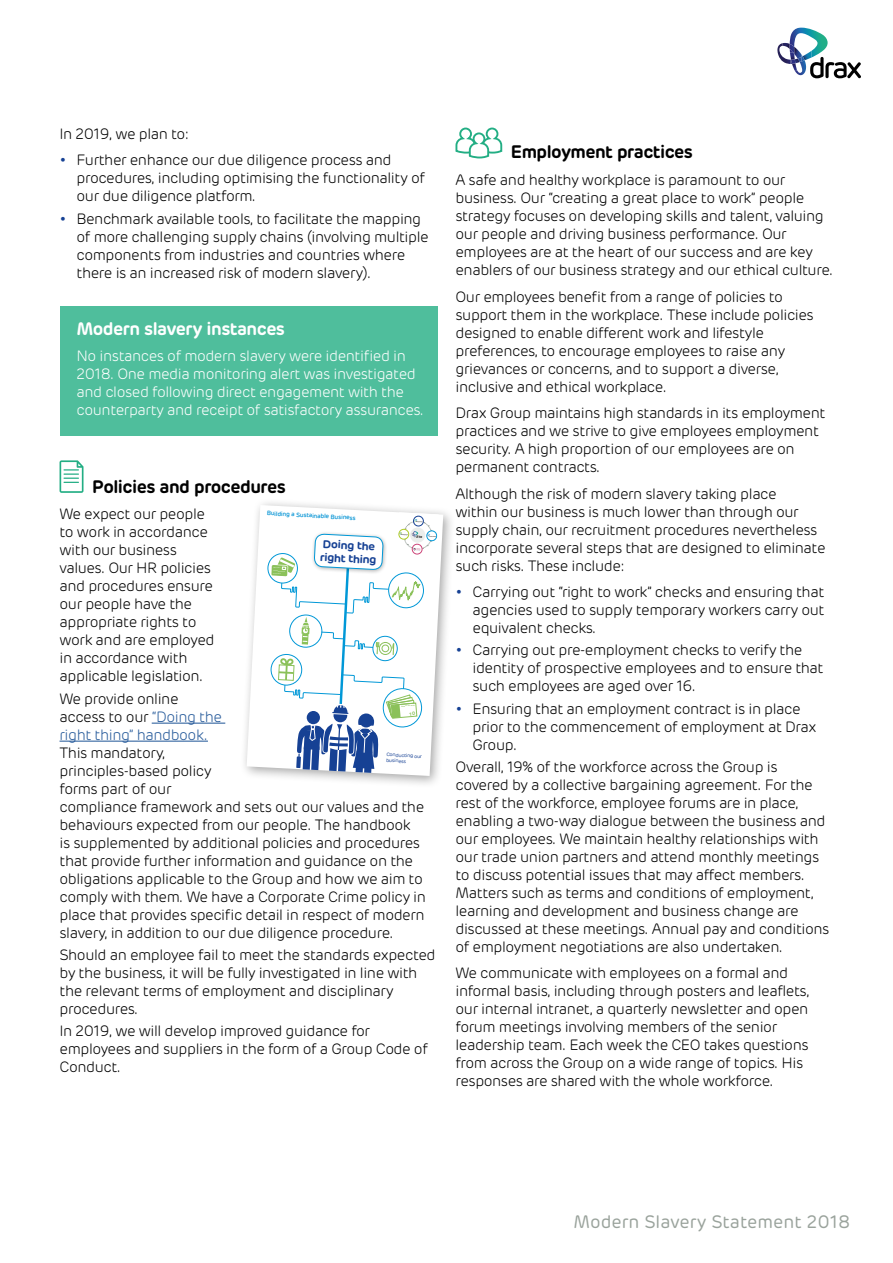
<style>
.page{position:relative;width:893px;height:1263px;background:#fff}
.page>*{position:absolute;margin:0;border:0;box-sizing:border-box;transform-origin:0 0}
.t1{font:600 18px "Rubrik";letter-spacing:-.03em;color:#000}
.t2{font:18px "Rubrik";color:#9aa39c}
.t3{font:600 18px "Rubrik";letter-spacing:-.03em;color:#fff}
.t4{font:300 15px/18px "Rubrik";letter-spacing:-.03em;color:#000}
.t5{font:300 15px/18px "Rubrik";letter-spacing:-.03em;color:#fff}
.t6{font:300 15px/18px "Rubrik";letter-spacing:-.03em;color:#275b9b}
.t7{font:600 11.25px/13.5px "Rubrik";color:#164194;scale:1.08 1}
.t8{font:500 6.3px "Rubrik";color:#0092d4}
.t9{font:4.95px/5.8px "Rubrik";color:#164194;scale:1.08 1}
.t10{font:600 1.65px "Rubrik";color:#8bc15a}
.s1{font-weight:700;color:#164194}
.s2{color:#000}
</style>
<div class="page">
<svg style="left:777px;top:28px;width:84px;height:50px"></svg>
<hr style="left:152px;top:723px;width:73px;height:1px;background:#275b9b">
<hr style="left:60px;top:741px;width:148px;height:1px;background:#275b9b">
<svg style="left:60px;top:460px;width:24px;height:33px"></svg>
<svg style="left:455px;top:127px;width:48px;height:32px"></svg>
<div style="left:239px;top:498px;width:217px;height:290px;background:#000;opacity:.35"></div>
<svg style="left:247px;top:505px;width:196px;height:271px"></svg>
<svg style="left:267px;top:553px;width:31px;height:30px"></svg>
<div style="left:267px;top:553px;width:31px;height:31px;border:1px solid #0098d7;border-radius:50%"></div>
<div style="left:60px;top:306px;width:377px;height:130px;background:#4fbe9c"></div>
<svg style="left:270px;top:512px;width:169px;height:264px"></svg>
<p class="t4" style="left:60px;top:125px;width:131px">In 2019, we plan to:</p>
<p class="t4" style="left:77px;top:151px;width:350px;text-indent:-17px"><span class="s1">•</span> Further enhance our due diligence process and procedures, including optimising the functionality of our due diligence platform.</p>
<p class="t4" style="left:77px;top:210px;width:354px;text-indent:-17px"><span class="s1">•</span> Benchmark available tools, to facilitate the mapping of more challenging supply chains (involving multiple components from industries and countries where there is an increased risk of modern slavery).</p>
<p class="t3" style="left:77px;top:317px;width:210px">Modern slavery instances</p>
<p class="t5" style="left:77px;top:347px;width:349px">No instances of modern slavery were identified in 2018. One media monitoring alert was investigated and closed following direct engagement with the counterparty and receipt of satisfactory assurances.</p>
<p class="t1" style="left:92px;top:475px;width:195px">Policies and procedures</p>
<p class="t4" style="left:60px;top:505px;width:156px">We expect our people to work in accordance with our business values. Our HR policies and procedures ensure our people have the appropriate rights to work and are employed in accordance with applicable legislation.</p>
<p class="t6" style="left:60px;top:690px;width:164px"><span class="s2">We provide online access to our</span> “Doing the right thing” handbook.</p>
<p class="t4" style="left:60px;top:744px;width:368px">This mandatory,<br>principles-based policy<br>forms part of our<br>compliance framework and sets out our values and the behaviours expected from our people. The handbook<br>is supplemented by additional policies and procedures that provide further information and guidance on the obligations applicable to the Group and how we aim to comply with them. We have a Corporate Crime policy in place that provides specific detail in respect of modern slavery, in addition to our due diligence procedure.</p>
<p class="t4" style="left:60px;top:946px;width:378px">Should an employee fail to meet the standards expected by the business, it will be fully investigated in line with the relevant terms of employment and disciplinary procedures.</p>
<p class="t4" style="left:60px;top:1022px;width:370px">In 2019, we will develop improved guidance for employees and suppliers in the form of a Group Code of<br>Conduct.</p>
<p class="t8" style="left:267px;top:509px;width:91px;rotate:3deg">Building a Sustainable Business</p>
<p class="t7" style="left:321px;top:537px;width:54px;rotate:3deg">Doing the right thing</p>
<p class="t10" style="left:401px;top:705px;width:15px;rotate:-5deg">Bank of the world</p>
<p class="t9" style="left:387px;top:751px;width:35px;rotate:3deg">Conducting our business</p>
<p class="t1" style="left:511px;top:141px;width:183px">Employment practices</p>
<p class="t4" style="left:455px;top:171px;width:379px">A safe and healthy workplace is paramount to our business. Our “creating a great place to work” people strategy focuses on developing skills and talent, valuing our people and driving business performance. Our employees are at the heart of our success and are key enablers of our business strategy and our ethical culture.</p>
<p class="t4" style="left:455px;top:288px;width:360px">Our employees benefit from a range of policies to support them in the workplace. These include policies designed to enable different work and lifestyle preferences, to encourage employees to raise any grievances or concerns, and to support a diverse, inclusive and ethical workplace.</p>
<p class="t4" style="left:455px;top:404px;width:371px">Drax Group maintains high standards in its employment practices and we strive to give employees employment security. A high proportion of our employees are on permanent contracts.</p>
<p class="t4" style="left:455px;top:485px;width:372px">Although the risk of modern slavery taking place<br>within our business is much lower than through our supply chain, our recruitment procedures nevertheless incorporate several steps that are designed to eliminate such risks. These include:</p>
<p class="t4" style="left:472px;top:583px;width:354px;text-align:justify;text-indent:-17px"><span class="s1">•</span> Carrying out “right to work” checks and ensuring that agencies used to supply temporary workers carry out equivalent checks.</p>
<p class="t4" style="left:472px;top:641px;width:353px;text-indent:-17px"><span class="s1">•</span> Carrying out pre-employment checks to verify the identity of prospective employees and to ensure that such employees are aged over 16.</p>
<p class="t4" style="left:472px;top:700px;width:345px;text-indent:-17px"><span class="s1">•</span> Ensuring that an employment contract is in place prior to the commencement of employment at Drax<br>Group.</p>
<p class="t4" style="left:455px;top:758px;width:375px">Overall, 19% of the workforce across the Group is covered by a collective bargaining agreement. For the rest of the workforce, employee forums are in place, enabling a two-way dialogue between the business and our employees. We maintain healthy relationships with our trade union partners and attend monthly meetings to discuss potential issues that may affect members.<br>Matters such as terms and conditions of employment, learning and development and business change are discussed at these meetings. Annual pay and conditions of employment negotiations are also undertaken.</p>
<p class="t4" style="left:455px;top:964px;width:355px">We communicate with employees on a formal and informal basis, including through posters and leaflets, our internal intranet, a quarterly newsletter and open forum meetings involving members of the senior leadership team. Each week the CEO takes questions from across the Group on a wide range of topics. His responses are shared with the whole workforce.</p>
<p class="t2" style="left:574px;top:1210px;width:278px">Modern Slavery Statement 2018</p>
</div>
